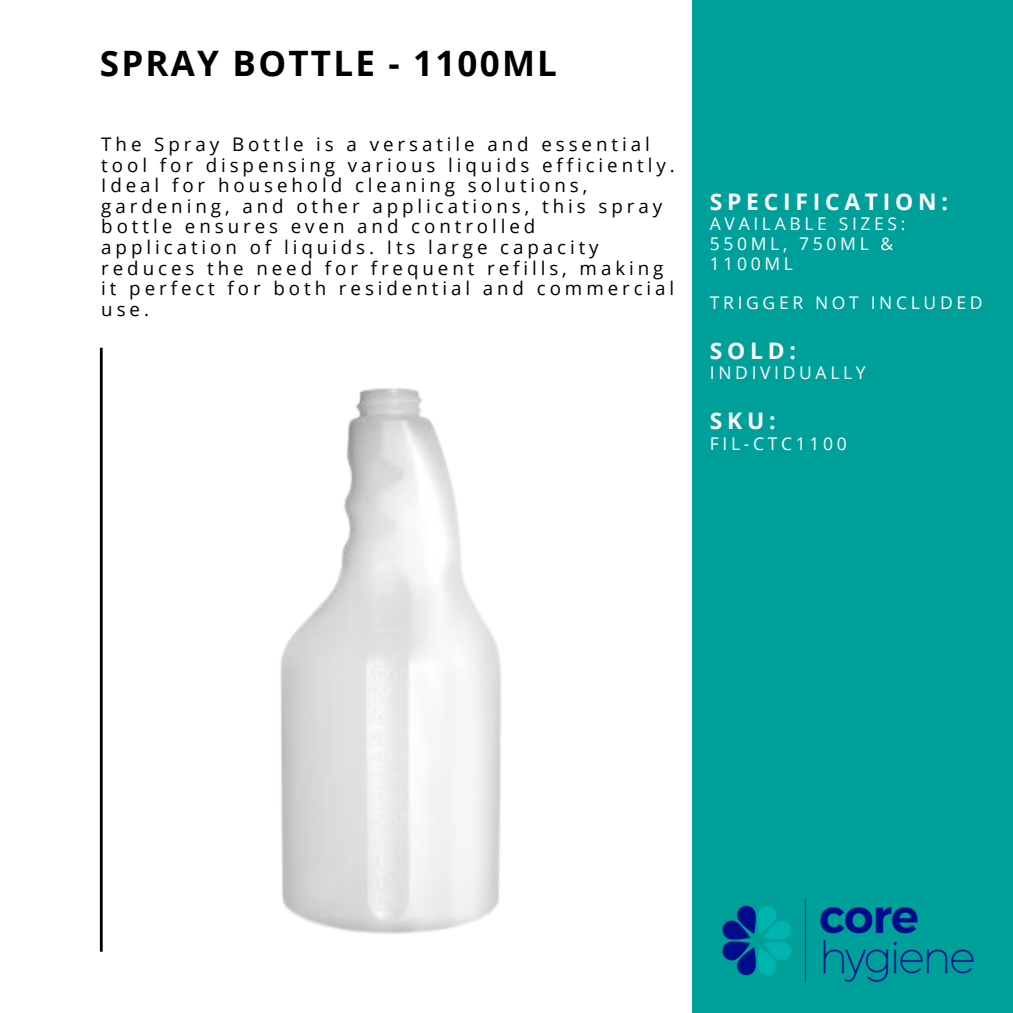
<style>
.page{position:relative;width:1013px;height:1013px;background:#fff}
.page>*{position:absolute;margin:0;border:0;box-sizing:border-box;transform-origin:0 0}
.t1{font:700 35px "Open Sans";letter-spacing:.065em;color:#000}
.t2{font:700 22.75px "Open Sans";letter-spacing:.21em;color:#fff}
.t3{font:18.75px/20.6px "Open Sans";letter-spacing:.21em;color:#000}
.t4{font:17.5px/19.8px "Open Sans";letter-spacing:.21em;color:#fff}
</style>
<div class="page">
<div style="left:0;top:0;width:1012px;height:1012px;background:#00a09a"></div>
<div style="left:0;top:0;width:691px;height:1012px;background:#fff"></div>
<hr style="left:100px;top:348px;width:3px;height:603px;background:#000">
<img style="left:722px;top:898px;width:252px;height:85px">
<img style="left:280px;top:388px;width:222px;height:546px">
<p class="t1" style="left:100px;top:39px;width:458px">SPRAY BOTTLE - 1100ML</p>
<p class="t3" style="left:101px;top:133px;width:575px">The Spray Bottle is a versatile and essential tool for dispensing various liquids efficiently.<br>Ideal for household cleaning solutions, gardening, and other applications, this spray bottle ensures even and controlled application of liquids. Its large capacity reduces the need for frequent refills, making it perfect for both residential and commercial use.</p>
<h2 class="t2" style="left:710px;top:185px;width:240px">SPECIFICATION:</h2>
<h2 class="t4" style="left:710px;top:214px;width:197px">AVAILABLE SIZES:<br>550ML, 750ML &amp;<br>1100ML</h2>
<h2 class="t4" style="left:710px;top:292px;width:274px">TRIGGER NOT INCLUDED</h2>
<h2 class="t2" style="left:710px;top:334px;width:88px">SOLD:</h2>
<h2 class="t4" style="left:710px;top:363px;width:157px">INDIVIDUALLY</h2>
<h2 class="t2" style="left:710px;top:405px;width:67px">SKU:</h2>
<h2 class="t4" style="left:710px;top:433px;width:138px">FIL-CTC1100</h2>
</div>
